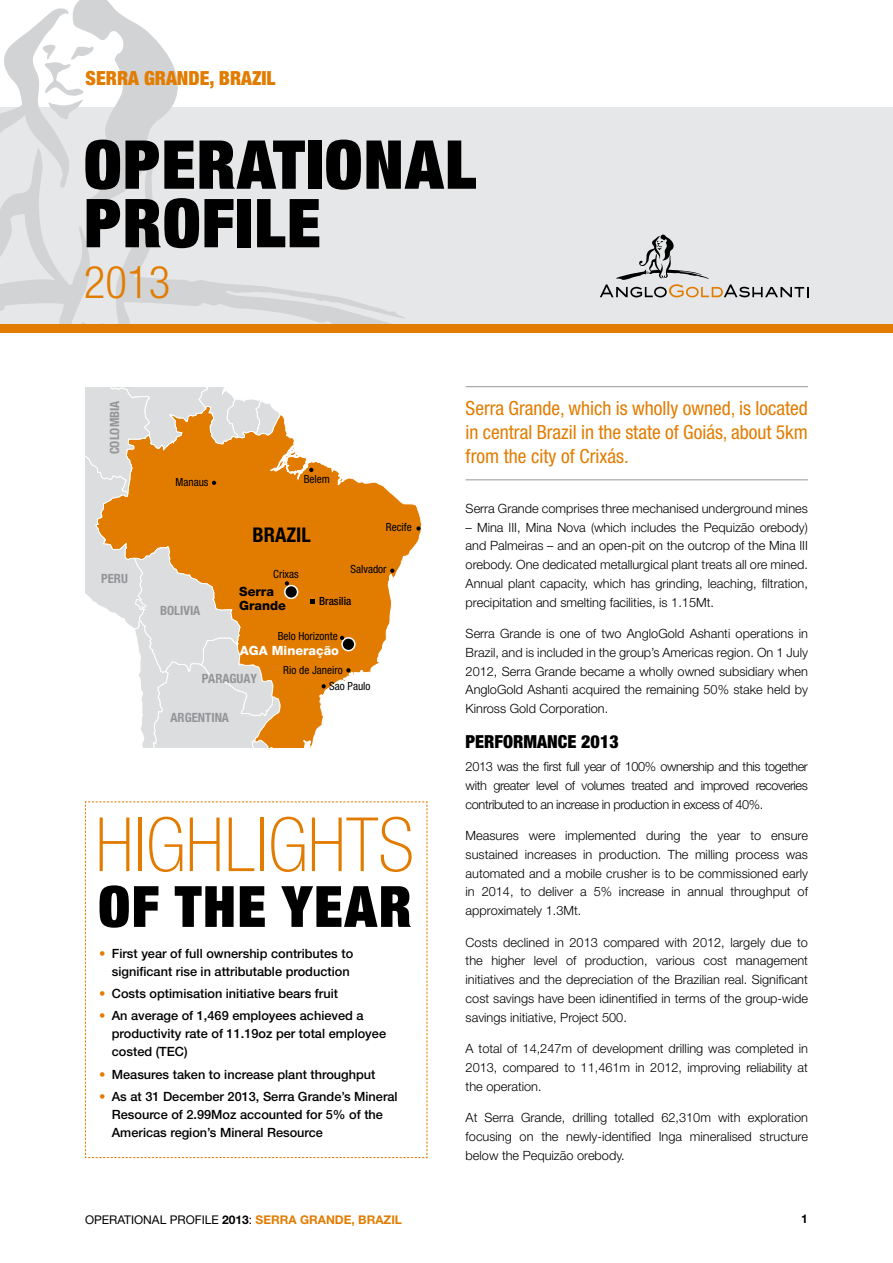
<style>
.page{position:relative;width:893px;height:1263px;background:#fff}
.page>*{position:absolute;margin:0;border:0;box-sizing:border-box;transform-origin:0 0}
.t1{font:100 condensed 75px "Helvetica Neue";color:#e27c00}
.t2{font:900 expanded 67.5px/58.5px "Helvetica Neue";letter-spacing:.02em;color:#000}
.t3{font:900 expanded 57px "Helvetica Neue";letter-spacing:.03em;color:#000}
.t4{font:300 condensed 45px "Helvetica Neue";color:#e27c00}
.t5{font:700 condensed 20.25px "Helvetica Neue";color:#000}
.t6{font:condensed 19.5px/24px "Helvetica Neue";color:#e27c00;text-align:justify}
.t7{font:900 condensed 19.5px "Helvetica Neue";color:#e27c00}
.t8{font:900 condensed 18px "Helvetica Neue";color:#000}
.t9{font:300 12.75px/18.8px "Helvetica Neue";color:#000;text-align:justify}
.t10{font:500 12.75px/18px "Helvetica Neue";color:#000}
.t11{font:700 condensed 12.75px "Helvetica Neue";color:#939598}
.t12{font:800 12.75px "Helvetica Neue";color:#fff}
.t13{font:800 12.75px/13.5px "Helvetica Neue";color:#000}
.t14{font:12px "Helvetica Neue";color:#000}
.t15{font:700 12px "Helvetica Neue";color:#000}
.t16{font:condensed 11.25px/16.5px "Helvetica Neue";color:#000}
.t17{font:500 condensed 11.25px "Helvetica Neue";color:#000}
.s1{color:#e27c00}
.s2{font-weight:700}
.s3{font-weight:700;color:#e27c00}
</style>
<div class="page">
<div style="left:0;top:107px;width:893px;height:217px;background:#e6e7e8"></div>
<svg style="left:0;top:0;width:178px;height:323px"></svg>
<svg style="left:108px;top:163px;width:297px;height:160px"></svg>
<svg style="left:600px;top:235px;width:208px;height:62px"></svg>
<div style="left:0;top:324px;width:893px;height:9px;background:#e27c00"></div>
<svg style="left:85px;top:801px;width:343px;height:357px"></svg>
<svg style="left:296px;top:454px;width:126px;height:293px"></svg>
<div style="left:284px;top:585px;width:14px;height:14px;border:2px solid #fff;border-radius:50%"></div>
<div style="left:342px;top:638px;width:13px;height:13px;background:#000;border-radius:50%"></div>
<div style="left:341px;top:637px;width:15px;height:14px;border:2px solid #fff;border-radius:50%"></div>
<svg style="left:309px;top:468px;width:4px;height:4px"></svg>
<svg style="left:416px;top:526px;width:5px;height:5px"></svg>
<svg style="left:390px;top:569px;width:4px;height:4px"></svg>
<svg style="left:85px;top:388px;width:211px;height:359px;background:#e3b884"></svg>
<svg style="left:322px;top:684px;width:4px;height:4px"></svg>
<svg style="left:346px;top:668px;width:5px;height:4px"></svg>
<svg style="left:340px;top:636px;width:4px;height:4px"></svg>
<svg style="left:311px;top:599px;width:4px;height:4px"></svg>
<hr style="left:466px;top:386px;width:342px;height:1px;background:#939598">
<hr style="left:466px;top:479px;width:342px;height:1px;background:#939598">
<h3 class="t7" style="left:86px;top:66px;width:192px">SERRA GRANDE, BRAZIL</h3>
<h2 class="t2" style="left:84px;top:134px;width:394px">OPERATIONAL<br>PROFILE</h2>
<h3 class="t4" style="left:84px;top:256px;width:88px">2013</h3>
<p class="t11" style="left:107px;top:454px;width:55px;rotate:-90deg">COLOMBIA</p>
<p class="t11" style="left:101px;top:570px;width:28px">PERU</p>
<p class="t16" style="left:176px;top:473px;width:34px">Manaus</p>
<p class="t16" style="left:304px;top:470px;width:28px">Belem</p>
<h3 class="t5" style="left:252px;top:522px;width:60px">BRAZIL</h3>
<p class="t16" style="left:273px;top:566px;width:27px">Crixas</p>
<p class="t16" style="left:386px;top:519px;width:27px">Recife</p>
<p class="t16" style="left:351px;top:560px;width:38px">Salvador</p>
<p class="t13" style="left:239px;top:585px;width:48px">Serra<br>Grande</p>
<p class="t12" style="left:240px;top:642px;width:101px">AGA Mineração</p>
<p class="t17" style="left:319px;top:594px;width:34px">Brasilia</p>
<p class="t11" style="left:160px;top:603px;width:42px">BOLIVIA</p>
<p class="t16" style="left:278px;top:628px;width:61px">Belo Horizonte</p>
<p class="t16" style="left:329px;top:662px;width:43px;text-indent:-46px">Rio de Janeiro<br>Sao Paulo</p>
<p class="t11" style="left:202px;top:670px;width:57px">PARAGUAY</p>
<p class="t11" style="left:171px;top:709px;width:60px">ARGENTINA</p>
<h1 class="t1" style="left:95px;top:803px;width:321px">HIGHLIGHTS</h1>
<h3 class="t3" style="left:98px;top:870px;width:315px">OF THE YEAR</h3>
<p class="t10" style="left:99px;top:944px;width:256px;text-align:right"><span class="s1">•</span> First year of full ownership contributes to significant rise in attributable production</p>
<p class="t10" style="left:99px;top:984px;width:241px"><span class="s1">•</span> Costs optimisation initiative bears fruit</p>
<p class="t10" style="left:112px;top:1007px;width:276px;text-indent:-13px"><span class="s1">•</span> An average of 1,469 employees achieved a productivity rate of 11.19oz per total employee costed (TEC)</p>
<p class="t10" style="left:99px;top:1065px;width:278px"><span class="s1">•</span> Measures taken to increase plant throughput</p>
<p class="t10" style="left:112px;top:1087px;width:287px;text-indent:-13px"><span class="s1">•</span> As at 31 December 2013, Serra Grande’s Mineral<br>Resource of 2.99Moz accounted for 5% of the<br>Americas region’s Mineral Resource</p>
<h3 class="t6" style="left:466px;top:396px;width:344px">Serra Grande, which is wholly owned, is located in central Brazil in the state of Goiás, about 5km from the city of Crixás.</h3>
<p class="t9" style="left:466px;top:499px;width:344px">Serra Grande comprises three mechanised underground mines</p>
<p class="t9" style="left:466px;top:517px;width:344px">– Mina III, Mina Nova (which includes the Pequizão orebody) and Palmeiras – and an open-pit on the outcrop of the Mina III orebody. One dedicated metallurgical plant treats all ore mined.<br>Annual plant capacity, which has grinding, leaching, filtration, precipitation and smelting facilities, is 1.15Mt.</p>
<p class="t9" style="left:466px;top:624px;width:344px">Serra Grande is one of two AngloGold Ashanti operations in Brazil, and is included in the group’s Americas region. On 1 July 2012, Serra Grande became a wholly owned subsidiary when AngloGold Ashanti acquired the remaining 50% stake held by Kinross Gold Corporation.</p>
<h3 class="t8" style="left:466px;top:731px;width:155px">PERFORMANCE 2013</h3>
<p class="t9" style="left:466px;top:757px;width:344px">2013 was the first full year of 100% ownership and this together with greater level of volumes treated and improved recoveries contributed to an increase in production in excess of 40%.</p>
<p class="t9" style="left:466px;top:826px;width:344px">Measures were implemented during the year to ensure sustained increases in production. The milling process was automated and a mobile crusher is to be commissioned early in 2014, to deliver a 5% increase in annual throughput of approximately 1.3Mt.</p>
<p class="t9" style="left:466px;top:932px;width:344px">Costs declined in 2013 compared with 2012, largely due to the higher level of production, various cost management initiatives and the depreciation of the Brazilian real. Significant cost savings have been idinentified in terms of the group-wide savings initiative, Project 500.</p>
<p class="t9" style="left:466px;top:1039px;width:344px">A total of 14,247m of development drilling was completed in 2013, compared to 11,461m in 2012, improving reliability at the operation.</p>
<p class="t9" style="left:466px;top:1108px;width:344px">At Serra Grande, drilling totalled 62,310m with exploration focusing on the newly-identified Inga mineralised structure below the Pequizão orebody.</p>
<p class="t14" style="left:85px;top:1212px;width:318px">OPERATIONAL PROFILE <span class="s2">2013</span>: <span class="s3">SERRA GRANDE, BRAZIL</span></p>
<p class="t15" style="left:801px;top:1212px;width:8px">1</p>
</div>
